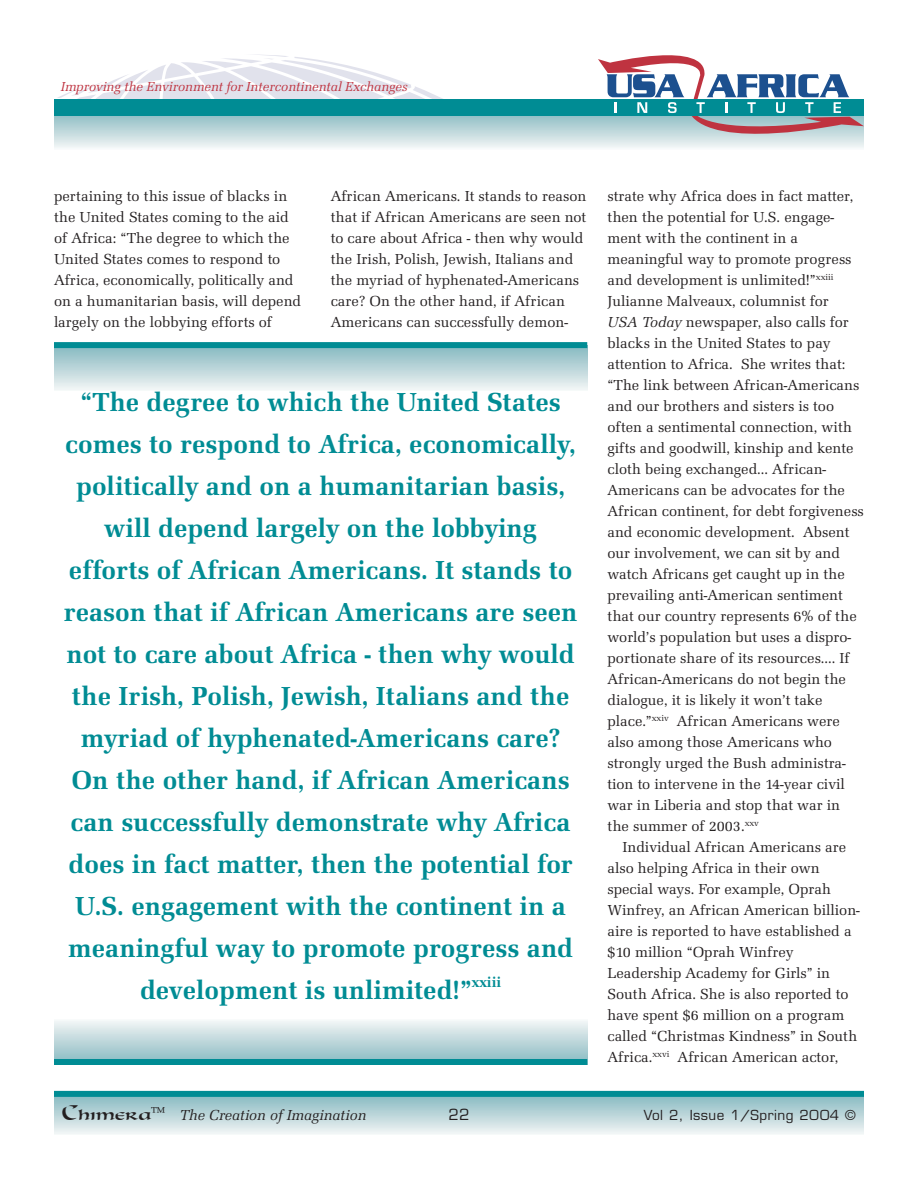
<style>
.page{position:relative;width:918px;height:1188px;background:#fff}
.page>*{position:absolute;margin:0;border:0;box-sizing:border-box;transform-origin:0 0}
.t1{font:700 27px/42px "URW Latino T";color:#008c94;text-align:center}
.t2{font:15px/21px "URW Latino T";color:#231f20}
.t3{font:italic 15px "URW Latino T";color:#231f20}
.t4{font:15px "Eurostile";color:#231f20}
.t5{font:italic 13.5px "URW Latino T";color:#bf3340}
.t6{font:13.5px "Eurostile";letter-spacing:.035em;color:#231f20}
.s1{font-style:italic}
.s2{font-family:"Carinthia Demo";font-style:normal;font-size:21px}
</style>
<div class="page">
<svg style="left:58px;top:54px;width:385px;height:45px"></svg>
<svg style="left:54px;top:116px;width:544px;height:32px;background:#c2dadd"></svg>
<div style="left:54px;top:99px;width:810px;height:17px;background:#008c94"></div>
<svg style="left:598px;top:55px;width:266px;height:93px"></svg>
<div style="left:54px;top:1094px;width:810px;height:40px;background:linear-gradient(to bottom,#84b8bf,#eef2f3)"></div>
<div style="left:54px;top:1091px;width:810px;height:6px;background:#008c94"></div>
<div style="left:54px;top:345px;width:533px;height:46px;background:linear-gradient(to bottom,#83b7bf,#f1f4f4)"></div>
<svg style="left:54px;top:1021px;width:533px;height:38px;background:#c1d9dd"></svg>
<div style="left:54px;top:1059px;width:533px;height:6px;background:#008c94"></div>
<div style="left:54px;top:342px;width:533px;height:6px;background:#008c94"></div>
<p class="t5" style="left:61px;top:81px;width:349px">Improving the Environment for Intercontinental Exchanges</p>
<p class="t2" style="left:54px;top:187px;width:249px">pertaining to this issue of blacks in the United States coming to the aid of Africa: “The degree to which the United States comes to respond to Africa, economically, politically and on a humanitarian basis, will depend largely on the lobbying efforts of</p>
<p class="t2" style="left:331px;top:187px;width:257px">African Americans. It stands to reason that if African Americans are seen not to care about Africa - then why would the Irish, Polish, Jewish, Italians and the myriad of hyphenated-Americans care? On the other hand, if African Americans can successfully demon-</p>
<p class="t2" style="left:607px;top:187px;width:258px">strate why Africa does in fact matter, then the potential for U.S. engage&shy;ment with the continent in a meaningful way to promote progress and development is unlimited!”<sup>xxiii </sup>Julianne Malveaux, columnist for<br><span class="s1">USA Today</span> newspaper, also calls for blacks in the United States to pay attention to Africa. She writes that: “The link between African-Americans and our brothers and sisters is too often a sentimental connection, with gifts and goodwill, kinship and kente cloth being exchanged... African-Americans can be advocates for the African continent, for debt forgiveness and economic development. Absent our involvement, we can sit by and watch Africans get caught up in the prevailing anti-American sentiment that our country represents 6% of the world’s population but uses a dispro&shy;portionate share of its resources.... If African-Americans do not begin the dialogue, it is likely it won’t take place.”<sup>xxiv</sup> African Americans were also among those Americans who strongly urged the Bush administra&shy;tion to intervene in the 14-year civil war in Liberia and stop that war in the summer of 2003.<sup>xxv</sup></p>
<p class="t2" style="left:607px;top:838px;width:254px;text-indent:15px">Individual African Americans are also helping Africa in their own special ways. For example, Oprah Winfrey, an African American billion&shy;aire is reported to have established a $10 million “Oprah Winfrey Leadership Academy for Girls” in South Africa. She is also reported to have spent $6 million on a program called “Christmas Kindness” in South Africa.<sup>xxvi</sup> African American actor,</p>
<p class="t1" style="left:64px;top:383px;width:515px">“The degree to which the United States comes to respond to Africa, economically, politically and on a humanitarian basis, will depend largely on the lobbying efforts of African Americans. It stands to reason that if African Americans are seen not to care about Africa - then why would the Irish, Polish, Jewish, Italians and the myriad of hyphenated-Americans care?<br>On the other hand, if African Americans can successfully demonstrate why Africa does in fact matter, then the potential for U.S. engagement with the continent in a meaningful way to promote progress and development is unlimited!”<sup>xxiii</sup></p>
<p class="t3" style="left:62px;top:1108px;width:306px"><span class="s2">Chimera</span><sup>™</sup> The Creation of Imagination</p>
<p class="t4" style="left:449px;top:1109px;width:22px">22</p>
<p class="t6" style="left:644px;top:1110px;width:213px">Vol 2, Issue 1/Spring 2004 ©</p>
</div>
